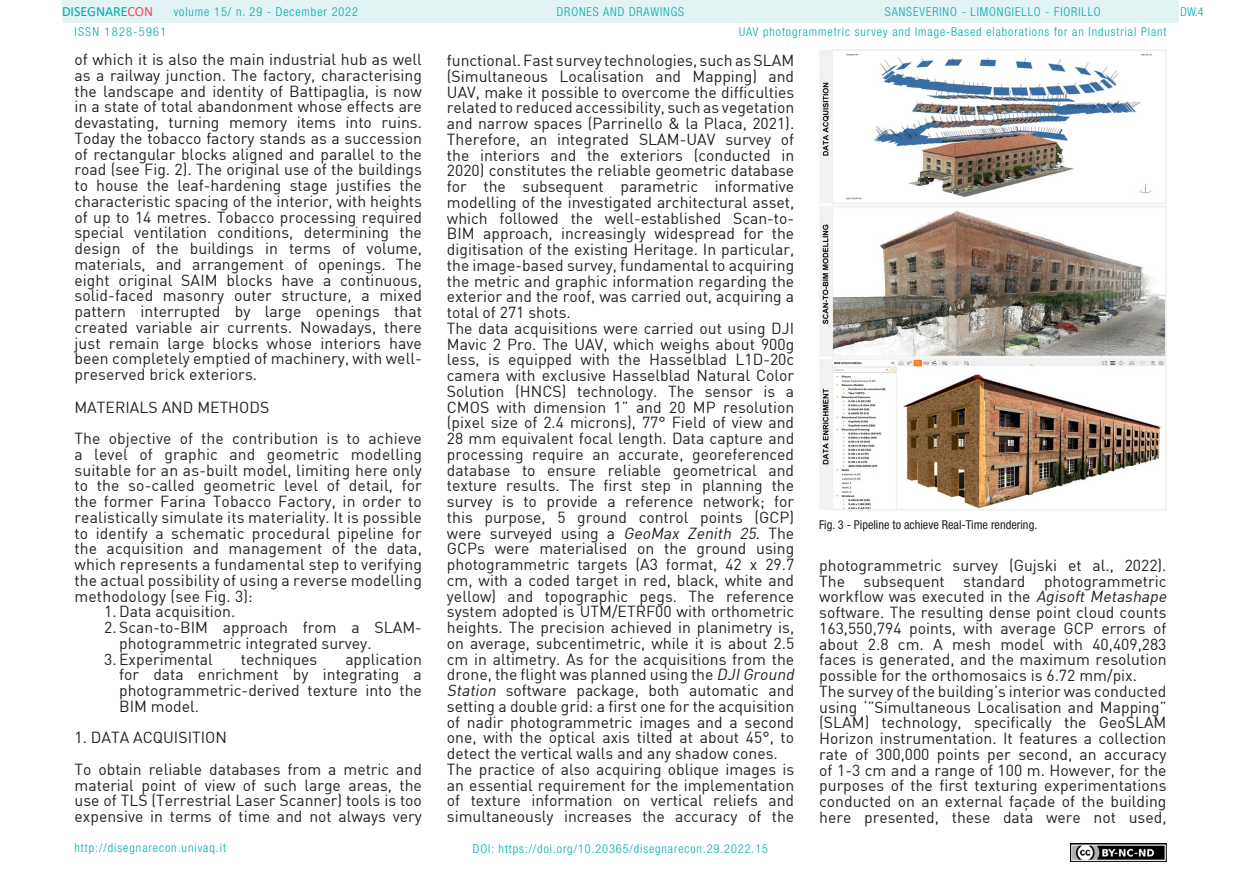
<style>
.page{position:relative;width:1241px;height:893px;background:#fff}
.page>*{position:absolute;margin:0;border:0;box-sizing:border-box;transform-origin:0 0}
.t1{font:15.75px/15.8px "DIN";color:#231f20}
.t2{font:14px "Calibri";color:#00aaad}
.t3{font:300 condensed 12.25px "Helvetica Neue LT Std";letter-spacing:.075em;color:#00aaad}
.t4{font:condensed 12.25px "Helvetica Neue LT Std";color:#231f20}
.t5{font:300 condensed 12.25px "Helvetica Neue LT Std";letter-spacing:.11em;color:#00aaad}
.s1{color:#f24862}
.s2{font-style:italic}
</style>
<div class="page">
<div style="left:62px;top:0;width:1116px;height:23px;background:#e2f3f4"></div>
<img style="left:1070px;top:843px;width:96px;height:18px">
<img style="left:819px;top:50px;width:347px;height:461px">
<p class="t2" style="left:62px;top:2px;width:93px">DISEGNARE<span class="s1">CON</span></p>
<p class="t3" style="left:884px;top:5px;width:217px">SANSEVERINO - LIMONGIELLO - FIORILLO</p>
<p class="t3" style="left:174px;top:5px;width:186px">volume 15/ n. 29 - December 2022</p>
<p class="t3" style="left:556px;top:5px;width:129px">DRONES AND DRAWINGS</p>
<p class="t5" style="left:74px;top:24px;width:93px">ISSN 1828-5961</p>
<p class="t1" style="left:74px;top:51px;width:349px;text-align:justify">of which it is also the main industrial hub as well as a railway junction. The factory, characterising the landscape and identity of Battipaglia, is now in a state of total abandonment whose effects are devastating, turning memory items into ruins.<br>Today the tobacco factory stands as a succession of rectangular blocks aligned and parallel to the road (see Fig. 2). The original use of the buildings to house the leaf-hardening stage justifies the characteristic spacing of the interior, with heights of up to 14 metres. Tobacco processing required special ventilation conditions, determining the design of the buildings in terms of volume, materials, and arrangement of openings. The eight original SAIM blocks have a continuous, solid-faced masonry outer structure, a mixed pattern interrupted by large openings that created variable air currents. Nowadays, there just remain large blocks whose interiors have been completely emptied of machinery, with well&shy;preserved brick exteriors.</p>
<p class="t1" style="left:74px;top:391px;width:349px;line-height:31.5px">MATERIALS AND METHODS<br>The objective of the contribution is to achieve</p>
<p class="t1" style="left:74px;top:446px;width:349px">a level of graphic and geometric modelling</p>
<p class="t1" style="left:74px;top:462px;width:349px">suitable for an as-built model, limiting here only</p>
<p class="t1" style="left:74px;top:477px;width:349px">to the so-called geometric level of detail, for</p>
<p class="t1" style="left:74px;top:493px;width:349px">the former Farina Tobacco Factory, in order to</p>
<p class="t1" style="left:74px;top:509px;width:349px">realistically simulate its materiality. It is possible</p>
<p class="t1" style="left:74px;top:525px;width:349px">to identify a schematic procedural pipeline for</p>
<p class="t1" style="left:74px;top:540px;width:349px">the acquisition and management of the data,</p>
<p class="t1" style="left:74px;top:556px;width:349px">which represents a fundamental step to verifying</p>
<p class="t1" style="left:74px;top:572px;width:349px">the actual possibility of using a reverse modelling</p>
<p class="t1" style="left:74px;top:588px;width:180px">methodology (see Fig. 3):</p>
<p class="t1" style="left:104px;top:603px;width:133px">1.Data acquisition.</p>
<p class="t1" style="left:119px;top:619px;width:304px;text-indent:-15px">2. Scan-to-BIM approach from a SLAM&shy;photogrammetric integrated survey.</p>
<p class="t1" style="left:104px;top:651px;width:110px">3. Experimental</p>
<p class="t1" style="left:241px;top:651px;width:78px">techniques</p>
<p class="t1" style="left:119px;top:651px;width:304px;text-align:justify;text-indent:226px">application for data enrichment by integrating a photogrammetric-derived texture into the BIM model.</p>
<p class="t1" style="left:74px;top:722px;width:349px;line-height:31.5px">1. DATA ACQUISITION<br>To obtain reliable databases from a metric and</p>
<p class="t1" style="left:75px;top:777px;width:349px;text-align:justify">material point of view of such large areas, the use of TLS (Terrestrial Laser Scanner) tools is too expensive in terms of time and not always very</p>
<p class="t3" style="left:74px;top:841px;width:153px">http://disegnarecon.univaq.it</p>
<p class="t3" style="left:739px;top:25px;width:429px">UAV photogrammetric survey and Image-Based elaborations for an Industrial Plant</p>
<p class="t1" style="left:446px;top:52px;width:352px">functional. Fast survey technologies, such as SLAM (Simultaneous Localisation and Mapping) and UAV, make it possible to overcome the difficulties related to reduced accessibility, such as vegetation and narrow spaces (Parrinello &amp; la Placa, 2021).<br>Therefore, an integrated SLAM-UAV survey of the interiors and the exteriors (conducted in 2020) constitutes the reliable geometric database for the subsequent parametric informative modelling of the investigated architectural asset, which followed the well-established Scan-to-BIM approach, increasingly widespread for the digitisation of the existing Heritage. In particular, the image-based survey, fundamental to acquiring the metric and graphic information regarding the exterior and the roof, was carried out, acquiring a total of 271 shots.<br>The data acquisitions were carried out using DJI Mavic 2 Pro. The UAV, which weighs about 900g less, is equipped with the Hasselblad L1D-20c camera with exclusive Hasselblad Natural Color Solution (HNCS) technology. The sensor is a CMOS with dimension 1” and 20 MP resolution (pixel size of 2.4 microns), 77° Field of view and 28 mm equivalent focal length. Data capture and processing require an accurate, georeferenced database to ensure reliable geometrical and texture results. The first step in planning the survey is to provide a reference network; for this purpose, 5 ground control points (GCP) were surveyed using a <span class="s2">GeoMax Zenith 25</span>. The GCPs were materialised on the ground using photogrammetric targets (A3 format, 42 x 29.7 cm, with a coded target in red, black, white and yellow) and topographic pegs. The reference system adopted is UTM/ETRF00 with orthometric heights. The precision achieved in planimetry is, on average, subcentimetric, while it is about 2.5 cm in altimetry. As for the acquisitions from the drone, the flight was planned using the <span class="s2">DJIGround Station</span> software package, both automatic and setting a double grid: a first one for the acquisition of nadir photogrammetric images and a second one, with the optical axis tilted at about 45°, to detect the vertical walls and any shadow cones.<br>The practice of also acquiring oblique images is an essential requirement for the implementation of texture information on vertical reliefs and simultaneously increases the accuracy of the</p>
<p class="t3" style="left:473px;top:842px;width:296px">DOI: https://doi.org/10.20365/disegnarecon.29.2022.15</p>
<p class="t4" style="left:819px;top:517px;width:220px">Fig. 3 - Pipeline to achieve Real-Time rendering.</p>
<p class="t1" style="left:819px;top:557px;width:352px">photogrammetric survey (Gujski et al., 2022).<br>The subsequent standard photogrammetric workflow was executed in the <span class="s2">Agisoft Metashape </span>software. The resulting dense point cloud counts 163,550,794 points, with average GCP errors of about 2.8 cm. A mesh model with 40,409,283 faces is generated, and the maximum resolution possible for the orthomosaics is 6.72 mm/pix.<br>The survey of the building’s interior was conducted using ‘”Simultaneous Localisation and Mapping” (SLAM) technology, specifically the GeoSLAM Horizon instrumentation. It features a collection rate of 300,000 points per second, an accuracy of 1-3 cm and a range of 100 m. However, for the purposes of the first texturing experimentations conducted on an external façade of the building here presented, these data were not used,</p>
<p class="t3" style="left:1180px;top:5px;width:25px">DW.4</p>
</div>
